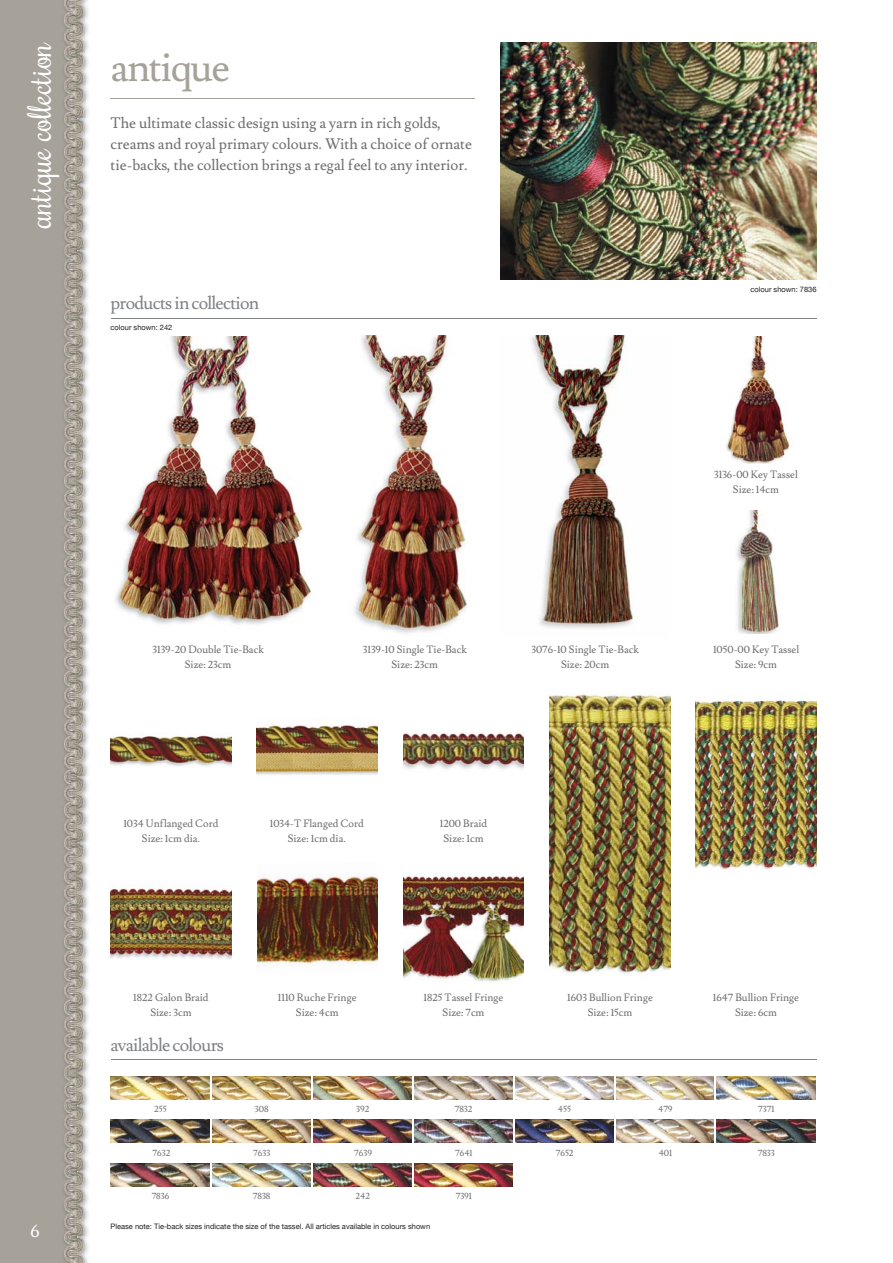
<style>
.page{position:relative;width:893px;height:1263px;background:#fff}
.page>*{position:absolute;margin:0;border:0;box-sizing:border-box;transform-origin:0 0}
.t1{font:40.5px "Lusitana";letter-spacing:-.04em;color:#a7a299}
.t2{font:33px "Rochester";color:#fff}
.t3{font:18px "Lusitana";letter-spacing:-.04em;color:#808285}
.t4{font:18px "Lusitana";color:#fff}
.t5{font:15px/21px "Lusitana";color:#6d6e70}
.t6{font:10.5px/15px "Lusitana";color:#6d6e70;text-align:center}
.t7{font:9px "Lusitana";color:#6d6e70}
.t8{font:7.5px "Helvetica Neue";color:#231f20}
</style>
<div class="page">
<div style="left:0;top:0;width:75px;height:1263px;background:#a7a299"></div>
<img style="left:85px;top:0;width:4px;height:1263px">
<img style="left:64px;top:0;width:21px;height:1237px">
<svg style="left:64px;top:448px;width:21px;height:1px"></svg>
<svg style="left:64px;top:382px;width:21px;height:1px"></svg>
<svg style="left:64px;top:316px;width:21px;height:1px"></svg>
<svg style="left:64px;top:250px;width:21px;height:1px"></svg>
<svg style="left:64px;top:185px;width:21px;height:1px"></svg>
<svg style="left:64px;top:119px;width:21px;height:1px"></svg>
<svg style="left:64px;top:53px;width:21px;height:1px"></svg>
<svg style="left:64px;top:1106px;width:21px;height:1px"></svg>
<svg style="left:64px;top:1171px;width:21px;height:1px"></svg>
<img style="left:75px;top:1238px;width:10px;height:25px">
<img style="left:64px;top:1238px;width:11px;height:25px">
<svg style="left:64px;top:1237px;width:21px;height:1px"></svg>
<hr style="left:111px;top:318px;width:705px;height:1px;background:#808285">
<hr style="left:111px;top:1059px;width:705px;height:1px;background:#808285">
<img style="left:111px;top:1076px;width:704px;height:23px">
<img style="left:111px;top:1120px;width:704px;height:23px">
<img style="left:111px;top:1163px;width:402px;height:23px">
<hr style="left:210px;top:1076px;width:2px;height:110px;background:#fff">
<hr style="left:311px;top:1076px;width:2px;height:110px;background:#fff">
<hr style="left:412px;top:1076px;width:1px;height:110px;background:#fff">
<hr style="left:513px;top:1076px;width:1px;height:110px;background:#fff">
<hr style="left:614px;top:1076px;width:1px;height:110px;background:#fff">
<hr style="left:715px;top:1076px;width:1px;height:110px;background:#fff">
<hr style="left:111px;top:98px;width:364px;height:1px;background:#a7a299">
<img style="left:501px;top:43px;width:315px;height:236px">
<img style="left:736px;top:510px;width:44px;height:123px">
<img style="left:726px;top:336px;width:65px;height:127px">
<img style="left:354px;top:336px;width:113px;height:298px">
<img style="left:115px;top:336px;width:196px;height:289px">
<img style="left:531px;top:336px;width:103px;height:293px">
<img style="left:696px;top:695px;width:120px;height:175px">
<img style="left:111px;top:733px;width:120px;height:34px">
<img style="left:256px;top:724px;width:122px;height:52px">
<img style="left:257px;top:873px;width:121px;height:93px">
<img style="left:403px;top:872px;width:121px;height:110px">
<img style="left:549px;top:694px;width:121px;height:280px">
<img style="left:111px;top:885px;width:120px;height:75px">
<img style="left:403px;top:732px;width:121px;height:37px">
<h2 class="t2" style="left:17px;top:228px;width:188px;rotate:-90deg">antique collection</h2>
<h1 class="t1" style="left:111px;top:43px;width:121px">antique</h1>
<h3 class="t5" style="left:111px;top:113px;width:363px">The ultimate classic design using a yarn in rich golds, creams and royal primary colours. With a choice of ornate tie-backs, the collection brings a regal feel to any interior.</h3>
<h3 class="t3" style="left:111px;top:292px;width:150px">products in collection</h3>
<p class="t8" style="left:111px;top:323px;width:63px">colour shown: 242</p>
<p class="t8" style="left:750px;top:285px;width:67px">colour shown: 7836</p>
<p class="t6" style="left:714px;top:468px;width:85px">3136-00 Key Tassel<br>Size: 14cm</p>
<p class="t6" style="left:152px;top:642px;width:113px">3139-20 Double Tie-Back<br>Size: 23cm</p>
<p class="t6" style="left:531px;top:642px;width:109px">3076-10 Single Tie-Back<br>Size: 20cm</p>
<p class="t6" style="left:363px;top:642px;width:105px">3139-10 Single Tie-Back<br>Size: 23cm</p>
<p class="t6" style="left:713px;top:642px;width:88px">1050-00 Key Tassel<br>Size: 9cm</p>
<p class="t6" style="left:123px;top:816px;width:97px">1034 Unflanged Cord<br>Size: 1cm dia.</p>
<p class="t6" style="left:270px;top:816px;width:96px">1034-T Flanged Cord<br>Size: 1cm dia.</p>
<p class="t6" style="left:440px;top:816px;width:49px">1200 Braid<br>Size: 1cm</p>
<h3 class="t4" style="left:30px;top:1220px;width:11px">6</h3>
<p class="t6" style="left:133px;top:990px;width:77px">1822 Galon Braid<br>Size: 3cm</p>
<p class="t6" style="left:278px;top:990px;width:80px">1110 Ruche Fringe<br>Size: 4cm</p>
<p class="t6" style="left:424px;top:990px;width:81px">1825 Tassel Fringe<br>Size: 7cm</p>
<p class="t6" style="left:567px;top:990px;width:87px">1603 Bullion Fringe<br>Size: 15cm</p>
<p class="t6" style="left:713px;top:990px;width:88px">1647 Bullion Fringe<br>Size: 6cm</p>
<h3 class="t3" style="left:111px;top:1033px;width:115px">available colours</h3>
<p class="t7" style="left:154px;top:1103px;width:14px">255</p>
<p class="t7" style="left:255px;top:1103px;width:15px">308</p>
<p class="t7" style="left:356px;top:1103px;width:15px">392</p>
<p class="t7" style="left:455px;top:1103px;width:19px">7832</p>
<p class="t7" style="left:558px;top:1103px;width:15px">455</p>
<p class="t7" style="left:658px;top:1103px;width:16px">479</p>
<p class="t7" style="left:758px;top:1103px;width:18px">7371</p>
<p class="t7" style="left:153px;top:1147px;width:19px">7632</p>
<p class="t7" style="left:253px;top:1147px;width:19px">7633</p>
<p class="t7" style="left:354px;top:1147px;width:19px">7639</p>
<p class="t7" style="left:455px;top:1147px;width:19px">7641</p>
<p class="t7" style="left:556px;top:1147px;width:19px">7652</p>
<p class="t7" style="left:659px;top:1147px;width:15px">401</p>
<p class="t7" style="left:758px;top:1147px;width:19px">7833</p>
<p class="t7" style="left:152px;top:1190px;width:19px">7836</p>
<p class="t7" style="left:253px;top:1190px;width:19px">7838</p>
<p class="t7" style="left:356px;top:1190px;width:16px">242</p>
<p class="t7" style="left:456px;top:1190px;width:18px">7391</p>
<p class="t8" style="left:111px;top:1221px;width:321px">Please note: Tie-back sizes indicate the size of the tassel. All articles available in colours shown</p>
</div>
